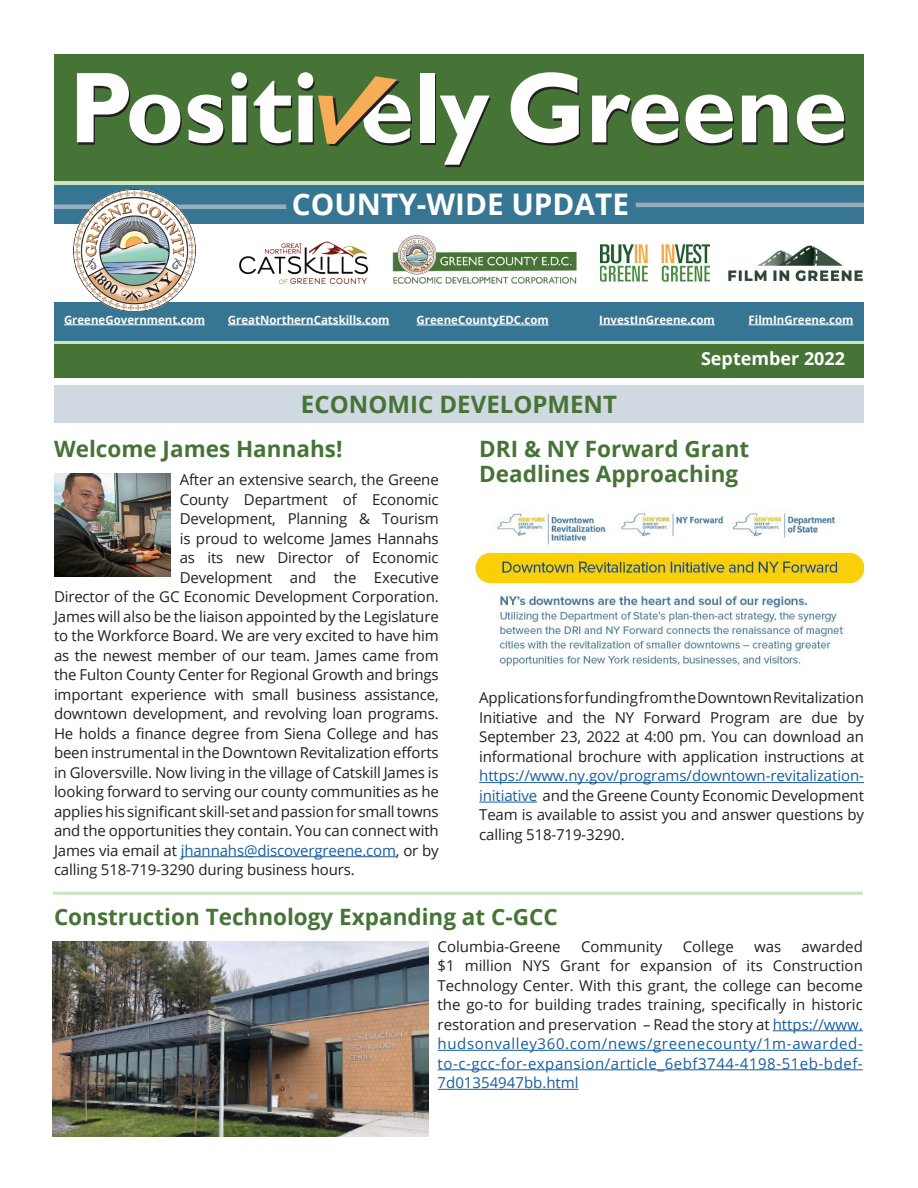
<style>
.page{position:relative;width:918px;height:1188px;background:#fff}
.page>*{position:absolute;margin:0;border:0;box-sizing:border-box;transform-origin:0 0}
.t1{font:700 29.7px "Open Sans";color:#fff}
.t2{font:700 24px "Open Sans";color:#457436}
.t3{font:700 22.5px/25.5px "Open Sans";color:#457436}
.t4{font:700 18px "Open Sans";color:#fff}
.t5{font:15px/19.5px "Open Sans";letter-spacing:-.01em;color:#231f20;text-align:justify}
.t6{font:15px "Open Sans";letter-spacing:-.01em;color:#175d9e}
.t7{font:700 11.55px "Open Sans";color:#fff}
.s1{color:#231f20}
.s2{color:#175d9e}
</style>
<div class="page">
<svg style="left:54px;top:340px;width:810px;height:4px;background:#a7c9b4"></svg>
<div style="left:54px;top:167px;width:810px;height:24px;background:#cde5bf"></div>
<div style="left:54px;top:185px;width:810px;height:38px;background:#377693"></div>
<div style="left:54px;top:302px;width:810px;height:38px;background:#377693"></div>
<div style="left:54px;top:54px;width:810px;height:127px;background:#457436"></div>
<img style="left:600px;top:244px;width:110px;height:38px">
<img style="left:239px;top:241px;width:130px;height:44px">
<svg style="left:421px;top:76px;width:15px;height:69px"></svg>
<svg style="left:77px;top:73px;width:105px;height:73px"></svg>
<svg style="left:188px;top:95px;width:37px;height:51px"></svg>
<svg style="left:231px;top:72px;width:17px;height:73px"></svg>
<svg style="left:254px;top:81px;width:38px;height:65px"></svg>
<div style="left:420px;top:73px;width:14px;height:69px;background:#fff"></div>
<svg style="left:440px;top:96px;width:51px;height:71px"></svg>
<svg style="left:511px;top:72px;width:69px;height:74px"></svg>
<svg style="left:592px;top:95px;width:88px;height:51px"></svg>
<svg style="left:686px;top:95px;width:48px;height:51px"></svg>
<svg style="left:742px;top:95px;width:47px;height:50px"></svg>
<svg style="left:797px;top:95px;width:49px;height:51px"></svg>
<svg style="left:298px;top:72px;width:114px;height:74px"></svg>
<div style="left:54px;top:344px;width:810px;height:33px;background:#457436"></div>
<img style="left:728px;top:245px;width:135px;height:37px">
<hr style="left:64px;top:325px;width:141px;height:1px;background:#fff">
<hr style="left:228px;top:325px;width:162px;height:1px;background:#fff">
<hr style="left:599px;top:325px;width:116px;height:1px;background:#fff">
<hr style="left:749px;top:325px;width:104px;height:1px;background:#fff">
<div style="left:54px;top:204px;width:232px;height:5px;background:#98acbf"></div>
<img style="left:74px;top:190px;width:121px;height:120px">
<hr style="left:636px;top:203px;width:228px;height:4px;background:#98acbf">
<div style="left:54px;top:386px;width:810px;height:37px;background:#d0d9e1"></div>
<img style="left:392px;top:235px;width:185px;height:49px">
<hr style="left:417px;top:325px;width:132px;height:1px;background:#fff">
<hr style="left:181px;top:856px;width:215px;height:1px;background:#175d9e">
<hr style="left:479px;top:782px;width:385px;height:1px;background:#175d9e">
<hr style="left:479px;top:802px;width:58px;height:1px;background:#175d9e">
<img style="left:54px;top:473px;width:117px;height:104px">
<img style="left:475px;top:509px;width:389px;height:158px">
<img style="left:53px;top:942px;width:376px;height:194px">
<hr style="left:53px;top:892px;width:810px;height:3px;background:#cde5bf">
<hr style="left:773px;top:1030px;width:90px;height:1px;background:#175d9e">
<hr style="left:438px;top:1050px;width:425px;height:1px;background:#175d9e">
<hr style="left:438px;top:1069px;width:425px;height:1px;background:#175d9e">
<hr style="left:438px;top:1089px;width:141px;height:1px;background:#175d9e">
<h1 class="t1" style="left:292px;top:184px;width:339px">COUNTY-WIDE UPDATE</h1>
<p class="t7" style="left:64px;top:312px;width:142px">GreeneGovernment.com</p>
<p class="t7" style="left:228px;top:312px;width:163px">GreatNorthernCatskills.com</p>
<p class="t7" style="left:599px;top:312px;width:117px">InvestInGreene.com</p>
<p class="t7" style="left:749px;top:312px;width:106px">FilmInGreene.com</p>
<p class="t7" style="left:417px;top:312px;width:134px">GreeneCountyEDC.com</p>
<p class="t2" style="left:301px;top:387px;width:318px">ECONOMIC DEVELOPMENT</p>
<p class="t4" style="left:701px;top:346px;width:146px">September 2022</p>
<p class="t3" style="left:54px;top:435px;width:290px">Welcome James Hannahs!</p>
<p class="t5" style="left:180px;top:470px;width:261px">After an extensive search, the Greene</p>
<p class="t5" style="left:180px;top:489px;width:261px">County Department of Economic</p>
<p class="t5" style="left:180px;top:509px;width:261px">Development, Planning &amp; Tourism</p>
<p class="t5" style="left:180px;top:528px;width:261px">is proud to welcome James Hannahs</p>
<p class="t5" style="left:180px;top:548px;width:261px">as its new Director of Economic</p>
<p class="t5" style="left:180px;top:567px;width:261px">Development and the Executive</p>
<p class="t5" style="left:54px;top:587px;width:386px">Director of the GC Economic Development Corporation.</p>
<p class="t5" style="left:54px;top:606px;width:386px">James will also be the liaison appointed by the Legislature</p>
<p class="t5" style="left:54px;top:626px;width:386px">to the Workforce Board. We are very excited to have him</p>
<p class="t5" style="left:54px;top:645px;width:386px">as the newest member of our team. James came from</p>
<p class="t5" style="left:54px;top:665px;width:386px">the Fulton County Center for Regional Growth and brings</p>
<p class="t5" style="left:54px;top:684px;width:386px">important experience with small business assistance,</p>
<p class="t5" style="left:54px;top:704px;width:386px">downtown development, and revolving loan programs.</p>
<p class="t5" style="left:54px;top:723px;width:386px">He holds a finance degree from Siena College and has</p>
<p class="t5" style="left:54px;top:743px;width:386px">been instrumental in the Downtown Revitalization efforts</p>
<p class="t5" style="left:54px;top:762px;width:386px">in Gloversville. Now living in the village of Catskill James is</p>
<p class="t5" style="left:54px;top:782px;width:386px">looking forward to serving our county communities as he</p>
<p class="t5" style="left:54px;top:801px;width:386px">applies his significant skill-set and passion for small towns</p>
<p class="t5" style="left:54px;top:821px;width:386px">and the opportunities they contain. You can connect with</p>
<p class="t6" style="left:54px;top:840px;width:386px"><span class="s1">James via email at</span> jhannahs@discovergreene.com<span class="s1">, or by</span></p>
<p class="t5" style="left:54px;top:860px;width:302px">calling 518-719-3290 during business hours.</p>
<p class="t3" style="left:479px;top:435px;width:271px">DRI &amp; NY Forward Grant<br>Deadlines Approaching</p>
<p class="t5" style="left:479px;top:688px;width:386px">Applications for funding from the Downtown Revitalization Initiative and the NY Forward Program are due by September 23, 2022 at 4:00 pm. You can download an informational brochure with application instructions at <span class="s2">https://www.ny.gov/programs/downtown-revitalization&shy;initiative</span> and the Greene County Economic Development Team is available to assist you and answer questions by calling 518-719-3290.</p>
<p class="t3" style="left:54px;top:904px;width:505px">Construction Technology Expanding at C-GCC</p>
<p class="t5" style="left:438px;top:936px;width:125px">Columbia-Greene</p>
<p class="t5" style="left:581px;top:936px;width:83px">Community</p>
<p class="t5" style="left:683px;top:936px;width:53px">College</p>
<p class="t5" style="left:754px;top:936px;width:29px">was</p>
<p class="t5" style="left:438px;top:936px;width:427px;text-indent:364px">awarded $1 million NYS Grant for expansion of its Construction Technology Center. With this grant, the college can become the go-to for building trades training, specifically in historic restoration and preservation – Read the story at <span class="s2">https://www. hudsonvalley360.com/news/greenecounty/1m-awarded&shy;to-c-gcc-for-expansion/article_6ebf3744-4198-51eb-bdef-7d01354947bb.html</span></p>
</div>
